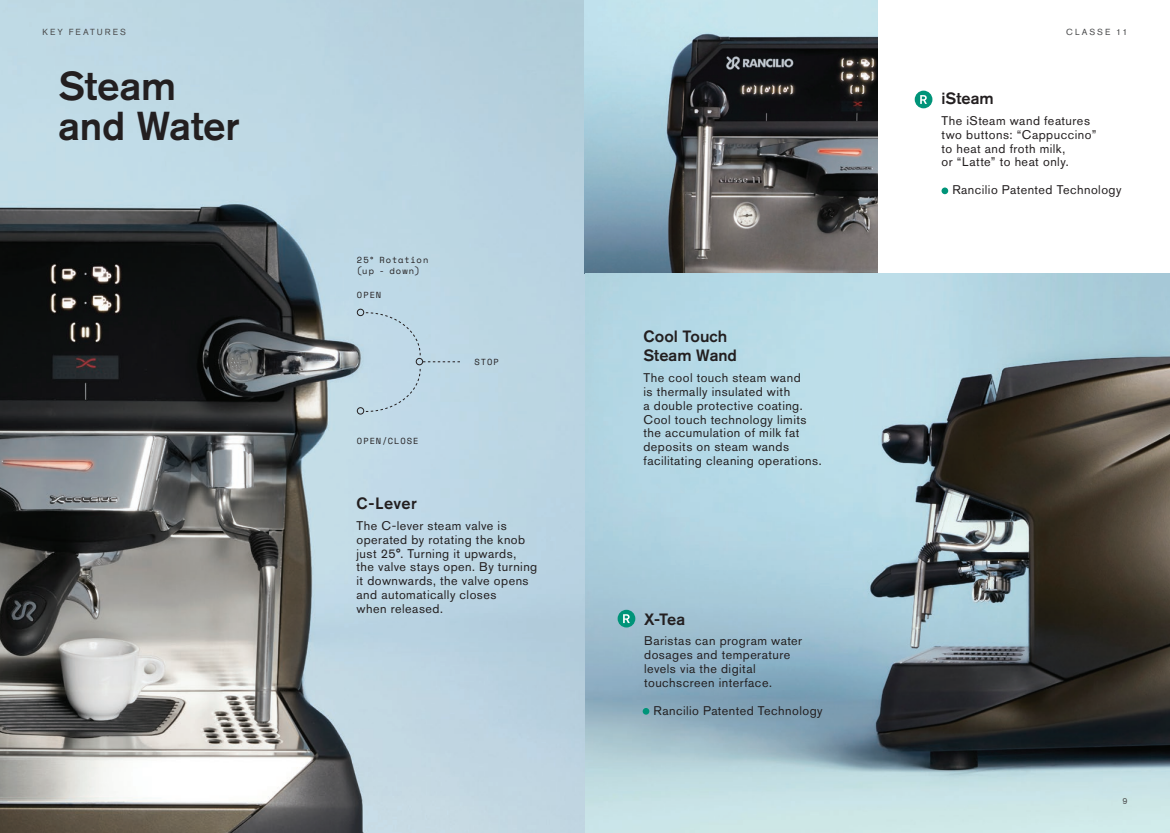
<style>
.page{position:relative;width:1170px;height:833px;background:#fff}
.page>*{position:absolute;margin:0;border:0;box-sizing:border-box;transform-origin:0 0}
.Titles2{font:500 40px/40px "Akzidenz Grotesk BQ";letter-spacing:-.01em;color:#231f20}
.Sub_heading_2{font:500 16.25px/19.5px "Akzidenz Grotesk BQ";color:#231f20}
.Body_Copy{font:500 16.25px "Akzidenz Grotesk BQ";letter-spacing:.025em;color:#231f20}
.Body_Copy-2{font:12.5px/13.8px "Akzidenz Grotesk BQ";letter-spacing:.035em;color:#231f20}
.mono{font:8.75px "Space Mono";letter-spacing:.115em;color:#231f20}
.Details{font:8.75px "Akzidenz Grotesk BQ";letter-spacing:.23em;color:#4b4c4d}
</style>
<div class="page">
<img style="left:0;top:0;width:585px;height:833px">
<img style="left:585px;top:0;width:292px;height:274px">
<div style="left:416px;top:358px;width:7px;height:7px;border:1px solid #231f20;border-radius:50%"></div>
<div style="left:365px;top:368px;width:56px;height:44px;background:#c1d9e8"></div>
<div style="left:365px;top:312px;width:95px;height:50px;background:#c0d9e7"></div>
<div style="left:357px;top:309px;width:7px;height:7px;border:1px solid #231f20;border-radius:50%"></div>
<div style="left:357px;top:407px;width:7px;height:7px;border:1px solid #231f20;border-radius:50%"></div>
<img style="left:585px;top:274px;width:584px;height:559px">
<div style="left:914px;top:91px;width:18px;height:17px;background:#009479;border-radius:50%"></div>
<svg style="left:920px;top:95px;width:6px;height:9px"></svg>
<div style="left:617px;top:610px;width:18px;height:17px;background:#009479;border-radius:50%"></div>
<svg style="left:623px;top:614px;width:6px;height:9px"></svg>
<div style="left:941px;top:187px;width:7px;height:7px;background:#009479;border-radius:50%"></div>
<div style="left:642px;top:708px;width:7px;height:6px;background:#009479;border-radius:50%"></div>
<p class="Details" style="left:43px;top:27px;width:85px">KEY FEATURES</p>
<p class="Titles2" style="left:58px;top:65px;width:183px">Steam and Water</p>
<p class="mono" style="left:357px;top:254px;width:73px">25° Rotation</p>
<p class="mono" style="left:357px;top:264px;width:64px">(up - down)</p>
<p class="mono" style="left:357px;top:288px;width:26px">OPEN</p>
<p class="mono" style="left:357px;top:434px;width:63px">OPEN/CLOSE</p>
<p class="mono" style="left:474px;top:355px;width:26px">STOP</p>
<p class="Body_Copy" style="left:356px;top:493px;width:62px">C-Lever</p>
<p class="Body_Copy-2" style="left:356px;top:519px;width:182px">The C-lever steam valve is operated by rotating the knob just 25°. Turning it upwards,<br>the valve stays open. By turning it downwards, the valve opens and automatically closes<br>when released.</p>
<p class="Sub_heading_2" style="left:643px;top:326px;width:95px">Cool Touch<br>Steam Wand</p>
<p class="Body_Copy-2" style="left:643px;top:371px;width:180px">The cool touch steam wand<br>is thermally insulated with<br>a double protective coating.<br>Cool touch technology limits the accumulation of milk fat deposits on steam wands facilitating cleaning operations.</p>
<p class="Sub_heading_2" style="left:644px;top:609px;width:43px">X-Tea</p>
<p class="Body_Copy-2" style="left:644px;top:634px;width:159px">Baristas can program water dosages and temperature levels via the digital touchscreen interface.</p>
<p class="Body_Copy-2" style="left:653px;top:703px;width:171px">Rancilio Patented Technology</p>
<p class="Details" style="left:1066px;top:26px;width:63px">CLASSE 11</p>
<p class="Sub_heading_2" style="left:941px;top:88px;width:54px">iSteam</p>
<p class="Body_Copy-2" style="left:941px;top:114px;width:156px">The iSteam wand features two buttons: “Cappuccino” to heat and froth milk,<br>or “Latte” to heat only.</p>
<p class="Body_Copy-2" style="left:952px;top:183px;width:171px">Rancilio Patented Technology</p>
<p class="Details" style="left:1122px;top:796px;width:7px">9</p>
</div>
